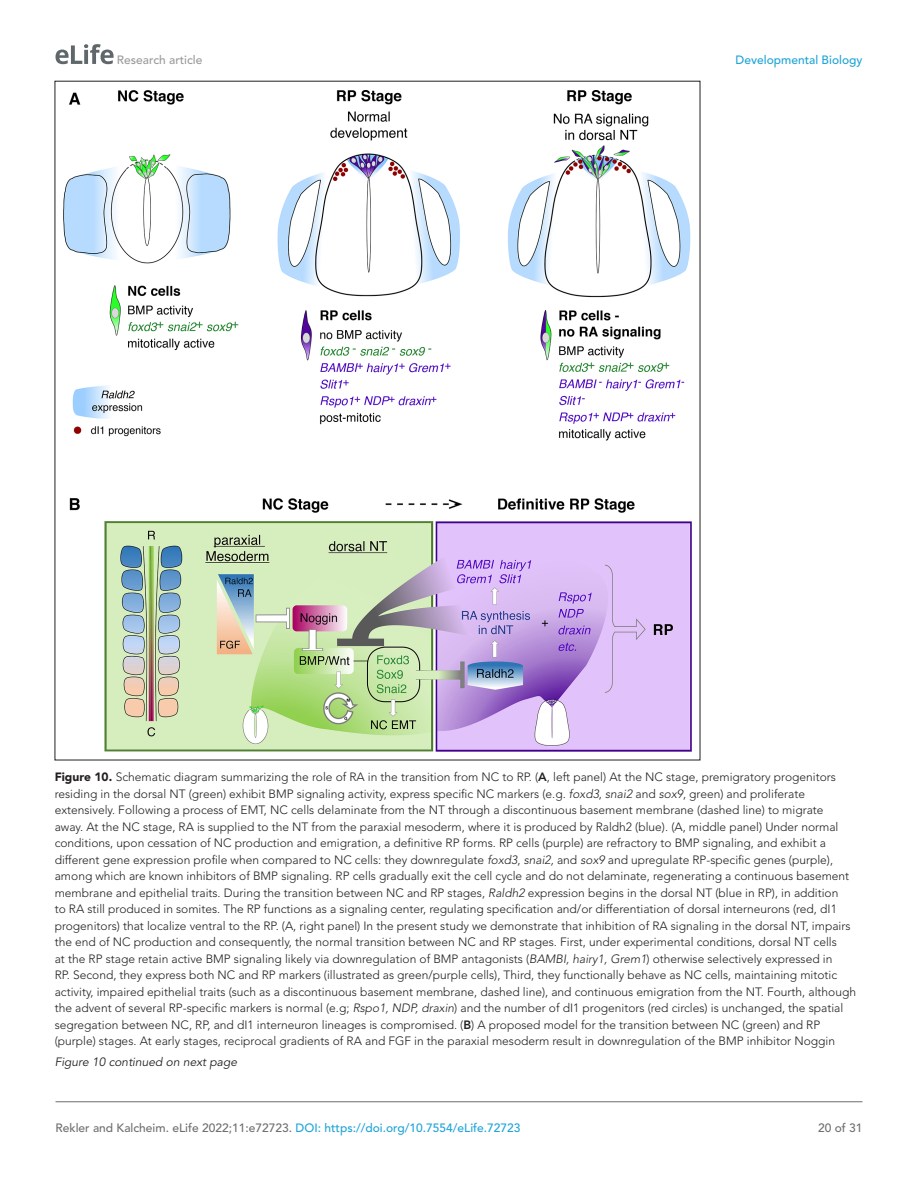
<style>
.page{position:relative;width:918px;height:1188px;background:#fff}
.page>*{position:absolute;margin:0;border:0;box-sizing:border-box;transform-origin:0 0}
.t1{font:300 12px/16.5px "Avenir LT Std";color:#231f20}
.t2{font:500 12px "Avenir LT Std";color:#1ea4d7}
.t3{font:italic 12px "Avenir LT Std";color:#231f20}
.t4{font:500 12px "Avenir LT Std";color:#9a9a9a}
.t5{font:500 12px "Avenir LT Std";color:#6e6e70}
.s1{font-weight:900}
.s2{font-weight:800}
.s3{font-style:italic}
.s4{color:#6e6e70}
</style>
<div class="page">
<svg style="left:56px;top:44px;width:58px;height:20px"></svg>
<hr style="left:56px;top:1101px;width:806px;height:1px;background:#6e6e70">
<img style="left:64px;top:90px;width:627px;height:661px">
<p class="t4" style="left:117px;top:53px;width:87px">Research article</p>
<p class="t2" style="left:736px;top:53px;width:128px">Developmental Biology</p>
<p class="t1" style="left:55px;top:769px;width:803px"><span class="s1">Figure 10.</span> Schematic diagram summarizing the role of RA in the transition from NC to RP. (<span class="s2">A</span>, left panel) At the NC stage, premigratory progenitors residing in the dorsal NT (green) exhibit BMP signaling activity, express specific NC markers (e.g. <span class="s3">foxd3</span>, <span class="s3">snai2</span> and <span class="s3">sox9</span>, green) and proliferate extensively. Following a process of EMT, NC cells delaminate from the NT through a discontinuous basement membrane (dashed line) to migrate<br>away. At the NC stage, RA is supplied to the NT from the paraxial mesoderm, where it is produced by Raldh2 (blue). (A, middle panel) Under normal conditions, upon cessation of NC production and emigration, a definitive RP forms. RP cells (purple) are refractory to BMP signaling, and exhibit a different gene expression profile when compared to NC cells: they downregulate <span class="s3">foxd3</span>, <span class="s3">snai2,</span> and <span class="s3">sox9</span> and upregulate RP-specific genes (purple), among which are known inhibitors of BMP signaling. RP cells gradually exit the cell cycle and do not delaminate, regenerating a continuous basement membrane and epithelial traits. During the transition between NC and RP stages, <span class="s3">Raldh2</span> expression begins in the dorsal NT (blue in RP), in addition<br>to RA still produced in somites. The RP functions as a signaling center, regulating specification and/or differentiation of dorsal interneurons (red, dI1 progenitors) that localize ventral to the RP. (A, right panel) In the present study we demonstrate that inhibition of RA signaling in the dorsal NT, impairs the end of NC production and consequently, the normal transition between NC and RP stages. First, under experimental conditions, dorsal NT cells<br>at the RP stage retain active BMP signaling likely via downregulation of BMP antagonists (<span class="s3">BAMBI, hairy1, Grem1</span>) otherwise selectively expressed in<br>RP. Second, they express both NC and RP markers (illustrated as green/purple cells), Third, they functionally behave as NC cells, maintaining mitotic activity, impaired epithelial traits (such as a discontinuous basement membrane, dashed line), and continuous emigration from the NT. Fourth, although the advent of several RP-specific markers is normal (e.g; <span class="s3">Rspo1, NDP, draxin</span>) and the number of dI1 progenitors (red circles) is unchanged, the spatial segregation between NC, RP, and dI1 interneuron lineages is compromised. (<span class="s2">B</span>) A proposed model for the transition between NC (green) and RP (purple) stages. At early stages, reciprocal gradients of RA and FGF in the paraxial mesoderm result in downregulation of the BMP inhibitor Noggin</p>
<p class="t3" style="left:55px;top:1055px;width:184px">Figure 10 continued on next page</p>
<p class="t2" style="left:56px;top:1121px;width:467px"><span class="s4">Rekler and Kalcheim. eLife 2022;11:e72723.</span> DOI: https://doi.org/10.7554/eLife.72723</p>
<p class="t5" style="left:818px;top:1121px;width:46px">20 of 31</p>
</div>
